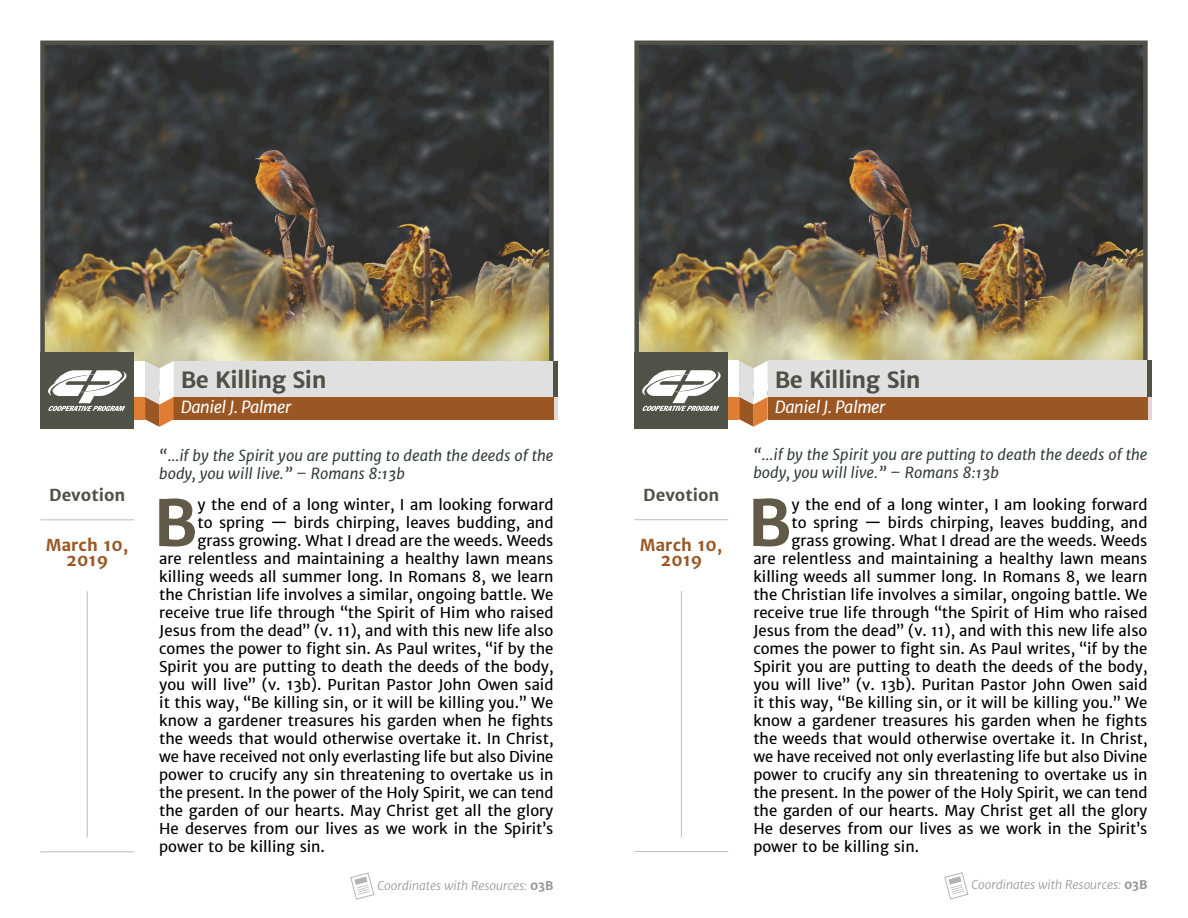
<style>
.page{position:relative;width:1188px;height:918px;background:#fff}
.page>*{position:absolute;margin:0;border:0;box-sizing:border-box;transform-origin:0 0}
.t1{font:700 63.45px "Merriweather Sans";color:#625a49}
.t2{font:700 22.5px "Merriweather Sans";letter-spacing:-.025em;color:#505047}
.t3{font:italic 16.5px "Merriweather Sans";letter-spacing:-.025em;color:#fff}
.t4{font:700 16.5px/15px "Merriweather Sans";color:#9b5724;text-align:center}
.t5{font:700 16.5px "Merriweather Sans";color:#505047}
.t6{font:15px "Merriweather Sans";color:#000}
.t7{font:italic 15px/18px "Merriweather Sans";color:#313e38}
.t8{font:italic 300 12px "Merriweather Sans";color:#939498}
.s1{font-weight:700;font-style:normal}
</style>
<div class="page">
<img style="left:639px;top:46px;width:504px;height:315px">
<div style="left:634px;top:41px;width:514px;height:355px;border:4px solid #505047"></div>
<div style="left:721px;top:361px;width:18px;height:36px;background:#fff"></div>
<div style="left:721px;top:397px;width:18px;height:22px;background:#df7d33"></div>
<div style="left:768px;top:361px;width:380px;height:36px;background:#e0e0e0"></div>
<hr style="left:1148px;top:361px;width:4px;height:36px;background:#505147">
<hr style="left:1148px;top:397px;width:4px;height:22px;background:#e5d6d2">
<div style="left:768px;top:397px;width:380px;height:22px;background:#9b5723"></div>
<svg style="left:739px;top:361px;width:29px;height:66px"></svg>
<hr style="left:634px;top:851px;width:94px;height:1px;background:#bbbdc0">
<hr style="left:634px;top:519px;width:94px;height:1px;background:#bbbdc0">
<hr style="left:681px;top:591px;width:1px;height:246px;background:#bbbdc0">
<svg style="left:944px;top:872px;width:25px;height:28px"></svg>
<div style="left:634px;top:352px;width:94px;height:77px;background:#505147"></div>
<svg style="left:642px;top:370px;width:79px;height:41px"></svg>
<img style="left:46px;top:47px;width:502px;height:314px">
<div style="left:40px;top:41px;width:514px;height:355px;border:5px solid #505047"></div>
<div style="left:127px;top:361px;width:18px;height:36px;background:#fff"></div>
<div style="left:127px;top:397px;width:18px;height:22px;background:#df7d33"></div>
<div style="left:174px;top:361px;width:380px;height:36px;background:#e0e0e0"></div>
<hr style="left:554px;top:361px;width:4px;height:36px;background:#505147">
<hr style="left:554px;top:397px;width:4px;height:22px;background:#e5d6d2">
<div style="left:174px;top:397px;width:380px;height:22px;background:#9b5723"></div>
<svg style="left:145px;top:361px;width:29px;height:66px"></svg>
<hr style="left:40px;top:851px;width:94px;height:1px;background:#bbbdc0">
<hr style="left:40px;top:519px;width:94px;height:1px;background:#bbbdc0">
<hr style="left:87px;top:591px;width:1px;height:246px;background:#bbbdc0">
<svg style="left:350px;top:872px;width:25px;height:28px"></svg>
<div style="left:40px;top:352px;width:94px;height:77px;background:#505147"></div>
<svg style="left:48px;top:370px;width:79px;height:41px"></svg>
<p class="t5" style="left:49px;top:484px;width:78px">Devotion</p>
<p class="t4" style="left:46px;top:538px;width:84px">March 10,<br>2019</p>
<h2 class="t2" style="left:181px;top:365px;width:147px">Be Killing Sin</h2>
<p class="t3" style="left:181px;top:397px;width:112px">Daniel J. Palmer</p>
<p class="t7" style="left:159px;top:446px;width:396px">“…if by the Spirit you are putting to death the deeds of the body, you will live.” – Romans 8:13b</p>
<h1 class="t1" style="left:153px;top:482px;width:46px">B</h1>
<p class="t6" style="left:198px;top:495px;width:357px">y the end of a long winter, I am looking forward</p>
<p class="t6" style="left:198px;top:513px;width:357px">to spring — birds chirping, leaves budding, and</p>
<p class="t6" style="left:198px;top:531px;width:357px">grass growing. What I dread are the weeds. Weeds</p>
<p class="t6" style="left:159px;top:549px;width:396px">are relentless and maintaining a healthy lawn means</p>
<p class="t6" style="left:159px;top:567px;width:396px">killing weeds all summer long. In Romans 8, we learn</p>
<p class="t6" style="left:159px;top:585px;width:396px">the Christian life involves a similar, ongoing battle. We</p>
<p class="t6" style="left:159px;top:603px;width:396px">receive true life through “the Spirit of Him who raised</p>
<p class="t6" style="left:159px;top:621px;width:396px">Jesus from the dead” (v. 11), and with this new life also</p>
<p class="t6" style="left:159px;top:639px;width:396px">comes the power to fight sin. As Paul writes, “if by the</p>
<p class="t6" style="left:159px;top:657px;width:396px">Spirit you are putting to death the deeds of the body,</p>
<p class="t6" style="left:159px;top:675px;width:396px">you will live” (v. 13b). Puritan Pastor John Owen said</p>
<p class="t6" style="left:159px;top:693px;width:396px">it this way, “Be killing sin, or it will be killing you.” We</p>
<p class="t6" style="left:159px;top:711px;width:396px">know a gardener treasures his garden when he fights</p>
<p class="t6" style="left:159px;top:729px;width:396px">the weeds that would otherwise overtake it. In Christ,</p>
<p class="t6" style="left:159px;top:747px;width:396px">we have received not only everlasting life but also Divine</p>
<p class="t6" style="left:159px;top:765px;width:396px">power to crucify any sin threatening to overtake us in</p>
<p class="t6" style="left:159px;top:783px;width:396px">the present. In the power of the Holy Spirit, we can tend</p>
<p class="t6" style="left:159px;top:801px;width:396px">the garden of our hearts. May Christ get all the glory</p>
<p class="t6" style="left:159px;top:819px;width:396px">He deserves from our lives as we work in the Spirit’s</p>
<p class="t6" style="left:159px;top:837px;width:167px">power to be killing sin.</p>
<p class="t8" style="left:378px;top:877px;width:177px">Coordinates with Resources: <span class="s1">03B</span></p>
<p class="t5" style="left:643px;top:484px;width:78px">Devotion</p>
<p class="t4" style="left:640px;top:538px;width:84px">March 10,<br>2019</p>
<h2 class="t2" style="left:775px;top:365px;width:147px">Be Killing Sin</h2>
<p class="t3" style="left:775px;top:396px;width:112px">Daniel J. Palmer</p>
<p class="t7" style="left:753px;top:446px;width:396px">“…if by the Spirit you are putting to death the deeds of the body, you will live.” – Romans 8:13b</p>
<h1 class="t1" style="left:748px;top:482px;width:46px">B</h1>
<p class="t6" style="left:792px;top:495px;width:357px">y the end of a long winter, I am looking forward</p>
<p class="t6" style="left:792px;top:513px;width:357px">to spring — birds chirping, leaves budding, and</p>
<p class="t6" style="left:792px;top:531px;width:357px">grass growing. What I dread are the weeds. Weeds</p>
<p class="t6" style="left:753px;top:549px;width:396px">are relentless and maintaining a healthy lawn means</p>
<p class="t6" style="left:753px;top:567px;width:396px">killing weeds all summer long. In Romans 8, we learn</p>
<p class="t6" style="left:753px;top:585px;width:396px">the Christian life involves a similar, ongoing battle. We</p>
<p class="t6" style="left:753px;top:603px;width:396px">receive true life through “the Spirit of Him who raised</p>
<p class="t6" style="left:753px;top:621px;width:396px">Jesus from the dead” (v. 11), and with this new life also</p>
<p class="t6" style="left:753px;top:639px;width:396px">comes the power to fight sin. As Paul writes, “if by the</p>
<p class="t6" style="left:753px;top:657px;width:396px">Spirit you are putting to death the deeds of the body,</p>
<p class="t6" style="left:753px;top:675px;width:396px">you will live” (v. 13b). Puritan Pastor John Owen said</p>
<p class="t6" style="left:753px;top:693px;width:396px">it this way, “Be killing sin, or it will be killing you.” We</p>
<p class="t6" style="left:753px;top:711px;width:396px">know a gardener treasures his garden when he fights</p>
<p class="t6" style="left:753px;top:729px;width:396px">the weeds that would otherwise overtake it. In Christ,</p>
<p class="t6" style="left:753px;top:747px;width:396px">we have received not only everlasting life but also Divine</p>
<p class="t6" style="left:753px;top:765px;width:396px">power to crucify any sin threatening to overtake us in</p>
<p class="t6" style="left:753px;top:783px;width:396px">the present. In the power of the Holy Spirit, we can tend</p>
<p class="t6" style="left:753px;top:801px;width:396px">the garden of our hearts. May Christ get all the glory</p>
<p class="t6" style="left:753px;top:819px;width:396px">He deserves from our lives as we work in the Spirit’s</p>
<p class="t6" style="left:753px;top:837px;width:167px">power to be killing sin.</p>
<p class="t8" style="left:972px;top:877px;width:177px">Coordinates with Resources: <span class="s1">03B</span></p>
</div>
